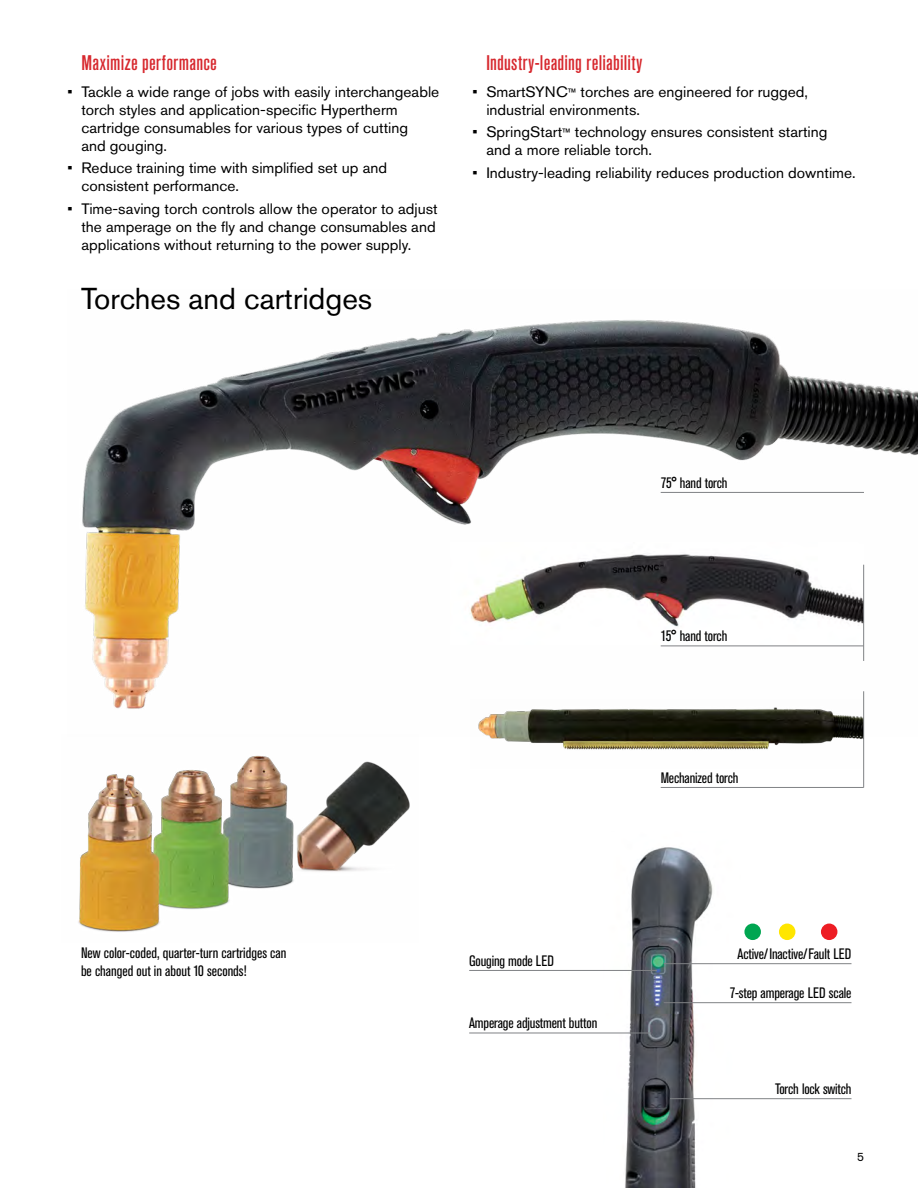
<style>
.page{position:relative;width:918px;height:1188px;background:#fff}
.page>*{position:absolute;margin:0;border:0;box-sizing:border-box;transform-origin:0 0}
.t1{font:30px "Akzidenz Grotesk Pro";color:#000}
.t2{font:500 condensed 21px "Akzidenz Grotesk Pro";letter-spacing:.01em;color:#d7282e}
.t3{font:15px/18px "Akzidenz Grotesk Pro";color:#000}
.t4{font:condensed 15px/18px "Akzidenz Grotesk Pro";letter-spacing:-.01em;color:#000}
.t5{font:12px "Akzidenz Grotesk Pro";color:#000}
.s1{font-size:12px}
</style>
<div class="page">
<img style="left:82px;top:320px;width:836px;height:417px">
<img style="left:450px;top:543px;width:414px;height:102px">
<img style="left:471px;top:700px;width:392px;height:50px">
<hr style="left:661px;top:492px;width:203px;height:1px;background:#808285">
<hr style="left:661px;top:646px;width:203px;height:1px;background:#808285">
<hr style="left:661px;top:787px;width:203px;height:1px;background:#808285">
<hr style="left:863px;top:565px;width:1px;height:96px;background:#808285">
<hr style="left:863px;top:691px;width:1px;height:97px;background:#808285">
<img style="left:78px;top:735px;width:340px;height:197px">
<img style="left:604px;top:847px;width:136px;height:341px">
<hr style="left:469px;top:970px;width:188px;height:1px;background:#808285">
<hr style="left:469px;top:1033px;width:182px;height:1px;background:#808285">
<hr style="left:664px;top:963px;width:188px;height:1px;background:#808285">
<div style="left:744px;top:924px;width:17px;height:16px;background:#00a651;border-radius:50%"></div>
<div style="left:779px;top:924px;width:16px;height:16px;background:#ffe600;border-radius:50%"></div>
<div style="left:821px;top:924px;width:16px;height:16px;background:#ed1d24;border-radius:50%"></div>
<hr style="left:664px;top:1002px;width:188px;height:1px;background:#808285">
<hr style="left:670px;top:1098px;width:182px;height:1px;background:#808285">
<h2 class="t2" style="left:81px;top:49px;width:137px">Maximize performance</h2>
<p class="t3" style="left:81px;top:82px;width:359px;text-indent:-14px">• Tackle a wide range of jobs with easily interchangeable torch styles and application-specific Hypertherm cartridge consumables for various types of cutting<br>and gouging.</p>
<p class="t3" style="left:81px;top:159px;width:307px;text-indent:-14px">• Reduce training time with simplified set up and consistent performance.</p>
<p class="t3" style="left:81px;top:199px;width:358px;text-indent:-14px">• Time-saving torch controls allow the operator to adjust the amperage on the fly and change consumables and applications without returning to the power supply.</p>
<h1 class="t1" style="left:81px;top:279px;width:293px">Torches and cartridges</h1>
<h2 class="t2" style="left:486px;top:49px;width:158px">Industry-leading reliability</h2>
<p class="t3" style="left:486px;top:82px;width:323px;text-indent:-14px">• SmartSYNC<span class="s1">™</span> torches are engineered for rugged, industrial environments.</p>
<p class="t3" style="left:486px;top:123px;width:343px;text-indent:-14px">• SpringStart<span class="s1">™</span> technology ensures consistent starting and a more reliable torch.</p>
<p class="t3" style="left:473px;top:163px;width:385px">• Industry-leading reliability reduces production downtime.</p>
<p class="t4" style="left:661px;top:473px;width:68px">75° hand torch</p>
<p class="t4" style="left:661px;top:627px;width:68px">15° hand torch</p>
<p class="t4" style="left:661px;top:768px;width:79px">Mechanized torch</p>
<p class="t4" style="left:81px;top:944px;width:207px">New color-coded, quarter-turn cartridges can be changed out in about 10 seconds!</p>
<p class="t4" style="left:469px;top:951px;width:86px">Gouging mode LED</p>
<p class="t4" style="left:469px;top:1014px;width:130px">Amperage adjustment button</p>
<p class="t4" style="left:738px;top:944px;width:115px">Active/Inactive/Fault LED</p>
<p class="t4" style="left:730px;top:983px;width:123px">7-step amperage LED scale</p>
<p class="t4" style="left:775px;top:1079px;width:78px">Torch lock switch</p>
<p class="t5" style="left:857px;top:1149px;width:8px">5</p>
</div>
